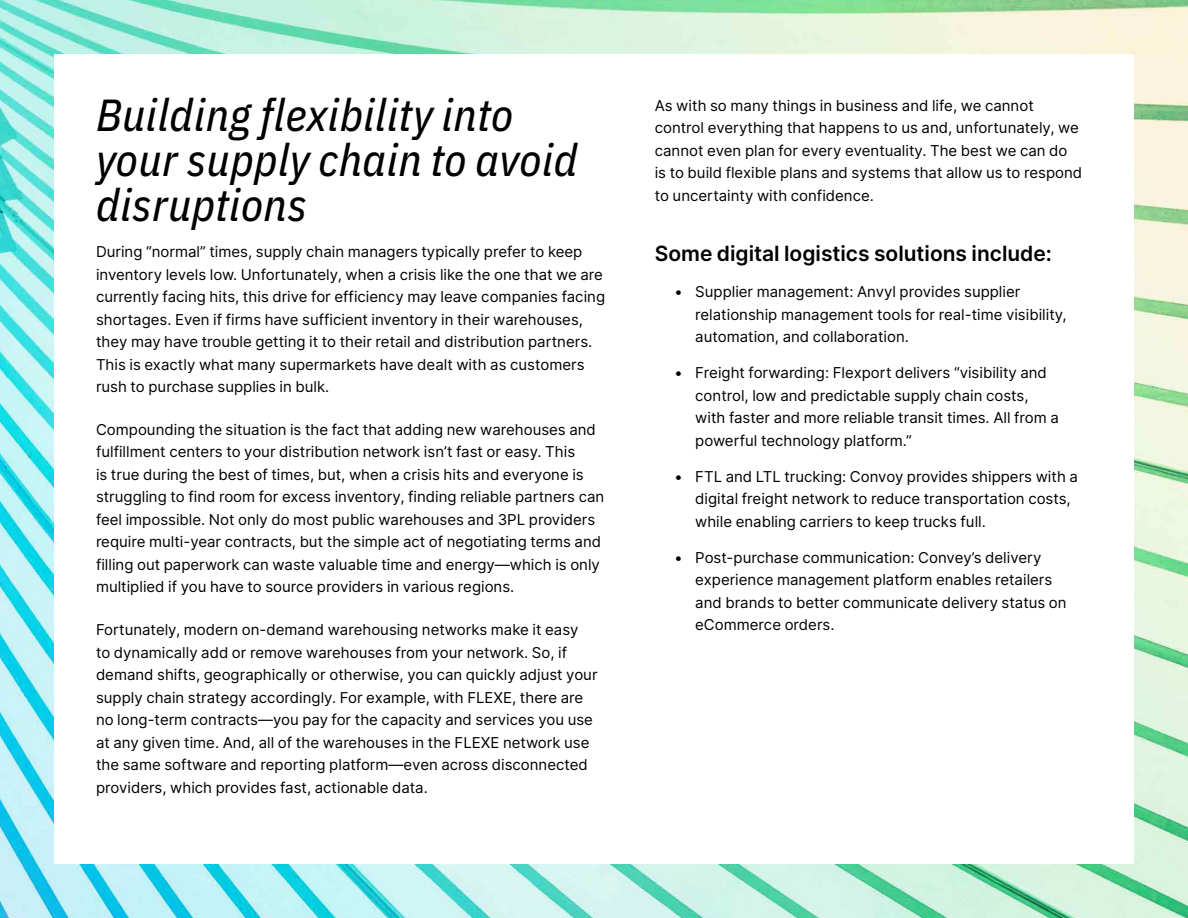
<style>
.page{position:relative;width:1188px;height:918px;background:#fff}
.page>*{position:absolute;margin:0;border:0;box-sizing:border-box;transform-origin:0 0}
.t1{font:italic 45px/45px "IBM Plex Sans Cond Text";letter-spacing:.01em;color:#000}
.t2{font:600 21px "Inter";color:#000}
.t3{font:15px/22.5px "Inter";color:#000}
</style>
<div class="page">
<img style="left:0;top:0;width:1188px;height:918px">
<div style="left:54px;top:54px;width:1079px;height:810px;background:#fff"></div>
<h1 class="t1" style="left:96px;top:89px;width:483px">Building flexibility into your supply chain to avoid disruptions</h1>
<p class="t3" style="left:96px;top:240px;width:511px">During “normal” times, supply chain managers typically prefer to keep inventory levels low. Unfortunately, when a crisis like the one that we are currently facing hits, this drive for efficiency may leave companies facing shortages. Even if firms have sufficient inventory in their warehouses, they may have trouble getting it to their retail and distribution partners.<br>This is exactly what many supermarkets have dealt with as customers rush to purchase supplies in bulk.</p>
<p class="t3" style="left:96px;top:417px;width:510px">Compounding the situation is the fact that adding new warehouses and fulfillment centers to your distribution network isn’t fast or easy. This<br>is true during the best of times, but, when a crisis hits and everyone is struggling to find room for excess inventory, finding reliable partners can feel impossible. Not only do most public warehouses and 3PL providers require multi-year contracts, but the simple act of negotiating terms and filling out paperwork can waste valuable time and energy—which is only multiplied if you have to source providers in various regions.</p>
<p class="t3" style="left:96px;top:618px;width:503px">Fortunately, modern on-demand warehousing networks make it easy<br>to dynamically add or remove warehouses from your network. So, if demand shifts, geographically or otherwise, you can quickly adjust your supply chain strategy accordingly. For example, with FLEXE, there are no long-term contracts—you pay for the capacity and services you use at any given time. And, all of the warehouses in the FLEXE network use the same software and reporting platform—even across disconnected providers, which provides fast, actionable data.</p>
<p class="t3" style="left:655px;top:93px;width:429px">As with so many things in business and life, we cannot control everything that happens to us and, unfortunately, we cannot even plan for every eventuality. The best we can do is to build flexible plans and systems that allow us to respond to uncertainty with confidence.</p>
<h2 class="t2" style="left:655px;top:238px;width:399px">Some digital logistics solutions include:</h2>
<p class="t3" style="left:695px;top:280px;width:373px;text-indent:-20px">• Supplier management: Anvyl provides supplier relationship management tools for real-time visibility, automation, and collaboration.</p>
<p class="t3" style="left:695px;top:361px;width:365px;text-indent:-20px">• Freight forwarding: Flexport delivers “visibility and control, low and predictable supply chain costs, with faster and more reliable transit times. All from a powerful technology platform.”</p>
<p class="t3" style="left:695px;top:464px;width:384px;text-indent:-20px">• FTL and LTL trucking: Convoy provides shippers with a digital freight network to reduce transportation costs, while enabling carriers to keep trucks full.</p>
<p class="t3" style="left:695px;top:545px;width:373px;text-indent:-20px">• Post-purchase communication: Convey’s delivery experience management platform enables retailers and brands to better communicate delivery status on eCommerce orders.</p>
</div>
